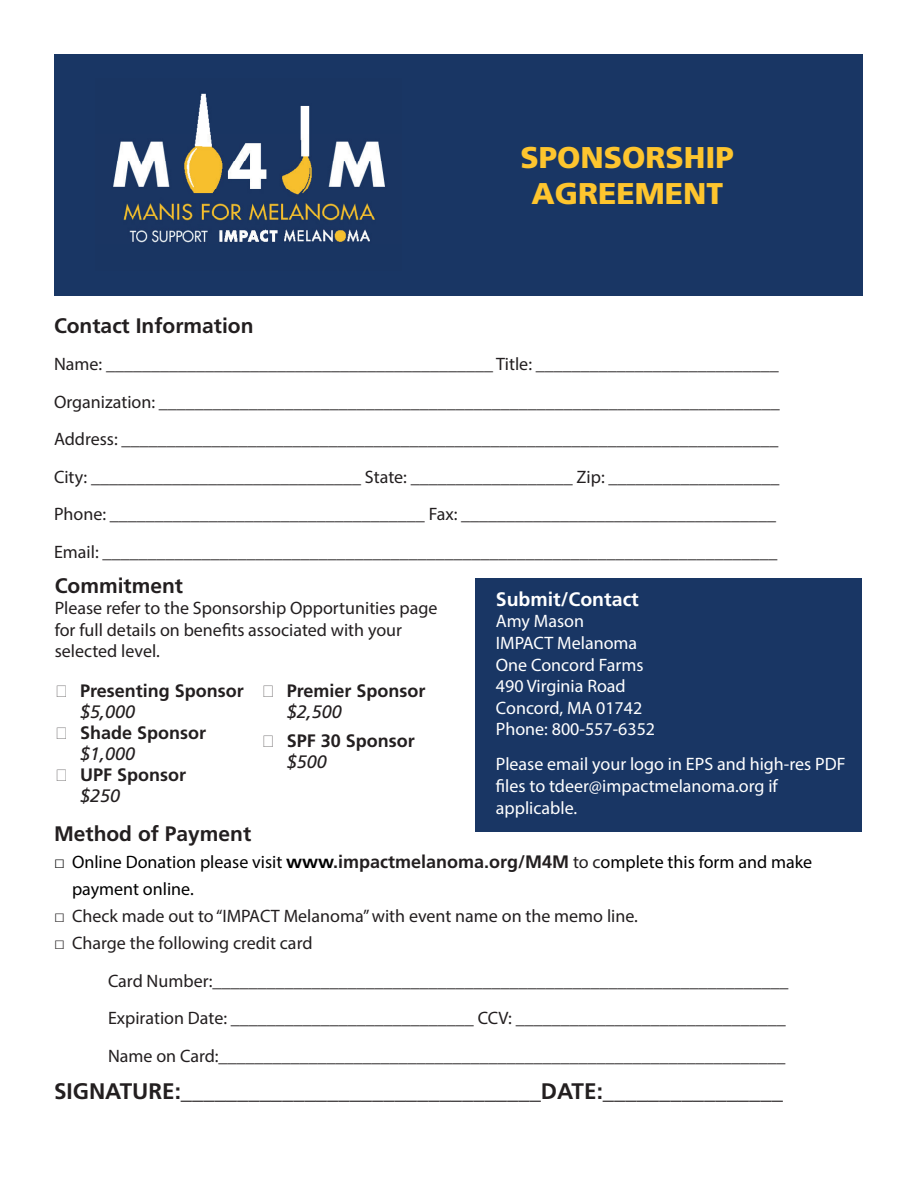
<style>
.page{position:relative;width:918px;height:1188px;background:#fff}
.page>*{position:absolute;margin:0;border:0;box-sizing:border-box;transform-origin:0 0}
.t1{font:900 30px/36px "Frutiger LT Std";color:#fec52e;text-align:center}
.t2{font:700 22.5px "Frutiger LT Std";color:#231f20}
.t3{font:700 21px "Frutiger LT Std";color:#231f20}
.t4{font:700 19.5px "Frutiger LT Std";color:#fff}
.t5{font:18px/37.5px "Myriad Pro";color:#231f20}
.t6{font:18px/21.6px "Myriad Pro";color:#fff}
.t7{font:18px/27px "Myriad Pro";color:#000}
.t8{font:700 18px/21px "Frutiger LT Std";color:#231f20}
.t9{font:italic 18px "Frutiger LT Std";color:#231f20}
.s1{font-family:"Arial";font-weight:400}
.s2{font-weight:400;font-style:italic}
.s3{font-family:"Arial"}
.s4{font-family:"Frutiger LT Std";font-weight:700}
.s5{font-family:"Frutiger LT Std";font-weight:700;color:#231f20}
.s6{color:#231f20}
</style>
<div class="page">
<div style="left:55px;top:54px;width:808px;height:241px;background:#193664"></div>
<img style="left:113px;top:93px;width:272px;height:150px">
<div style="left:476px;top:578px;width:386px;height:254px;background:#193664"></div>
<h1 class="t1" style="left:521px;top:140px;width:215px">SPONSORSHIP<br>AGREEMENT</h1>
<p class="t3" style="left:54px;top:313px;width:201px">Contact Information</p>
<p class="t5" style="left:54px;top:345px;width:727px">Name: ___________________________________________ Title: ___________________________ Organization: _____________________________________________________________________ Address: _________________________________________________________________________ City: ______________________________ State: __________________ Zip: ___________________ Phone: ___________________________________ Fax: ___________________________________ Email: ___________________________________________________________________________</p>
<p class="t3" style="left:55px;top:573px;width:130px">Commitment</p>
<p class="t5" style="left:55px;top:597px;width:384px;line-height:21.6px">Please refer to the Sponsorship Opportunities page for full details on benefits associated with your selected level.</p>
<p class="t8" style="left:55px;top:680px;width:191px"><span class="s1">̖</span> Presenting Sponsor</p>
<p class="t9" style="left:80px;top:701px;width:57px">$5,000</p>
<p class="t8" style="left:55px;top:722px;width:153px"><span class="s1">̖</span> Shade Sponsor</p>
<p class="t9" style="left:80px;top:743px;width:57px">$1,000</p>
<p class="t8" style="left:55px;top:764px;width:133px"><span class="s1">̖</span> UPF Sponsor</p>
<p class="t9" style="left:80px;top:785px;width:42px">$250</p>
<p class="t8" style="left:287px;top:680px;width:140px;text-indent:-26px"><span class="s1">̖</span> Premier Sponsor <span class="s2">$2,500</span></p>
<p class="t8" style="left:287px;top:730px;width:130px;text-indent:-26px"><span class="s1">̖</span> SPF 30 Sponsor <span class="s2">$500</span></p>
<p class="t4" style="left:496px;top:587px;width:145px">Submit/Contact</p>
<p class="t6" style="left:496px;top:610px;width:161px">Amy Mason<br>IMPACT Melanoma<br>One Concord Farms<br>490 Virginia Road<br>Concord, MA 01742<br>Phone: 800-557-6352</p>
<p class="t6" style="left:496px;top:753px;width:351px">Please email your logo in EPS and high-res PDF files to tdeer@impactmelanoma.org if applicable.</p>
<p class="t3" style="left:54px;top:821px;width:199px">Method of Payment</p>
<p class="t7" style="left:72px;top:848px;width:742px;text-indent:-18px"><span class="s3">□</span> Online Donation please visit <span class="s4">www</span><span class="s5">.impactmelanoma.org/M4M</span> <span class="s6">to c</span>omplete this form and make payment online.</p>
<p class="t5" style="left:54px;top:897px;width:585px"><span class="s3">□</span> Check made out to “IMPACT Melanoma” with event name on the memo line.</p>
<p class="t5" style="left:108px;top:924px;width:682px;text-indent:-54px"><span class="s3">□</span> Charge the following credit card<br>Card Number:________________________________________________________________ Expiration Date: ___________________________ CCV: ______________________________ Name on Card:_______________________________________________________________</p>
<p class="t2" style="left:54px;top:1078px;width:730px">SIGNATURE:________________________________DATE:________________</p>
</div>
